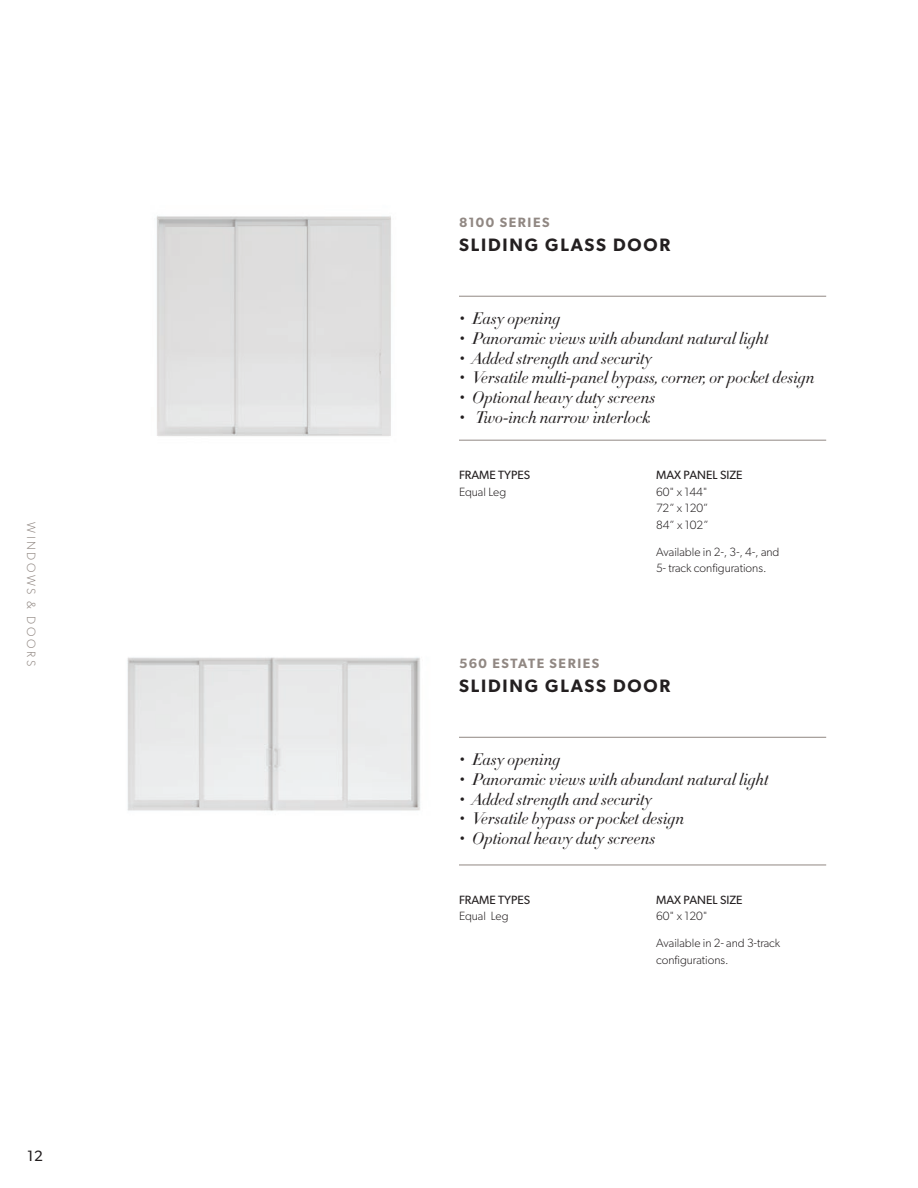
<style>
.page{position:relative;width:918px;height:1188px;background:#fff}
.page>*{position:absolute;margin:0;border:0;box-sizing:border-box;transform-origin:0 0}
.t1{font:600 18px "Gibson";letter-spacing:.1em;color:#231f20}
.t2{font:16.5px "Didot HTF L16 Light Ital";color:#231f20}
.t3{font:15px "Gibson";color:#231f20}
.t4{font:600 13.5px "Gibson";letter-spacing:.11em;color:#918883}
.t5{font:300 12px/16.5px "Gibson";color:#231f20}
.t6{font:12px/16.5px "Gibson";color:#231f20}
.t7{font:300 12px "Gibson";letter-spacing:.215em;color:#918883}
.s1{font-weight:300}
.s2{font-weight:400}
</style>
<div class="page">
<img style="left:156px;top:216px;width:235px;height:220px">
<img style="left:127px;top:657px;width:293px;height:154px">
<hr style="left:459px;top:440px;width:367px;height:1px;background:#918883">
<hr style="left:459px;top:865px;width:367px;height:1px;background:#918883">
<hr style="left:459px;top:296px;width:367px;height:1px;background:#918883">
<hr style="left:459px;top:737px;width:367px;height:1px;background:#918883">
<p class="t7" style="left:38px;top:522px;width:145px;rotate:90deg">WINDOWS &amp; DOORS</p>
<p class="t3" style="left:27px;top:1147px;width:18px">12</p>
<p class="t4" style="left:459px;top:214px;width:92px">8100 SERIES</p>
<p class="t1" style="left:459px;top:234px;width:213px">SLIDING GLASS DOOR</p>
<p class="t2" style="left:459px;top:308px;width:103px">• Easy opening</p>
<p class="t2" style="left:459px;top:327px;width:311px">• Panoramic views with abundant natural light</p>
<p class="t2" style="left:459px;top:347px;width:194px">• Added strength and security</p>
<p class="t2" style="left:459px;top:367px;width:357px">• Versatile multi-panel bypass, corner, or pocket design</p>
<p class="t2" style="left:459px;top:387px;width:198px">• Optional heavy duty screens</p>
<p class="t2" style="left:459px;top:407px;width:193px">• Two-inch narrow interlock</p>
<p class="t6" style="left:459px;top:467px;width:73px">FRAME TYPES<br><span class="s1">Equal Leg</span></p>
<p class="t5" style="left:656px;top:467px;width:88px"><span class="s2">MAX PANEL SIZE<br></span>60" x 144"<br>72” x 120”<br>84” x 102”</p>
<p class="t5" style="left:656px;top:543px;width:125px">Available in 2-, 3-, 4-, and<br>5- track configurations.</p>
<p class="t4" style="left:459px;top:655px;width:142px">560 ESTATE SERIES</p>
<p class="t1" style="left:459px;top:675px;width:213px">SLIDING GLASS DOOR</p>
<p class="t2" style="left:459px;top:749px;width:103px">• Easy opening</p>
<p class="t2" style="left:459px;top:768px;width:311px">• Panoramic views with abundant natural light</p>
<p class="t2" style="left:459px;top:788px;width:194px">• Added strength and security</p>
<p class="t2" style="left:459px;top:808px;width:227px">• Versatile bypass or pocket design</p>
<p class="t2" style="left:459px;top:828px;width:198px">• Optional heavy duty screens</p>
<p class="t6" style="left:459px;top:891px;width:73px">FRAME TYPES<br><span class="s1">Equal Leg</span></p>
<p class="t6" style="left:656px;top:891px;width:88px">MAX PANEL SIZE<br><span class="s1">60" x 120"</span></p>
<p class="t5" style="left:656px;top:935px;width:126px">Available in 2- and 3-track configurations.</p>
</div>
